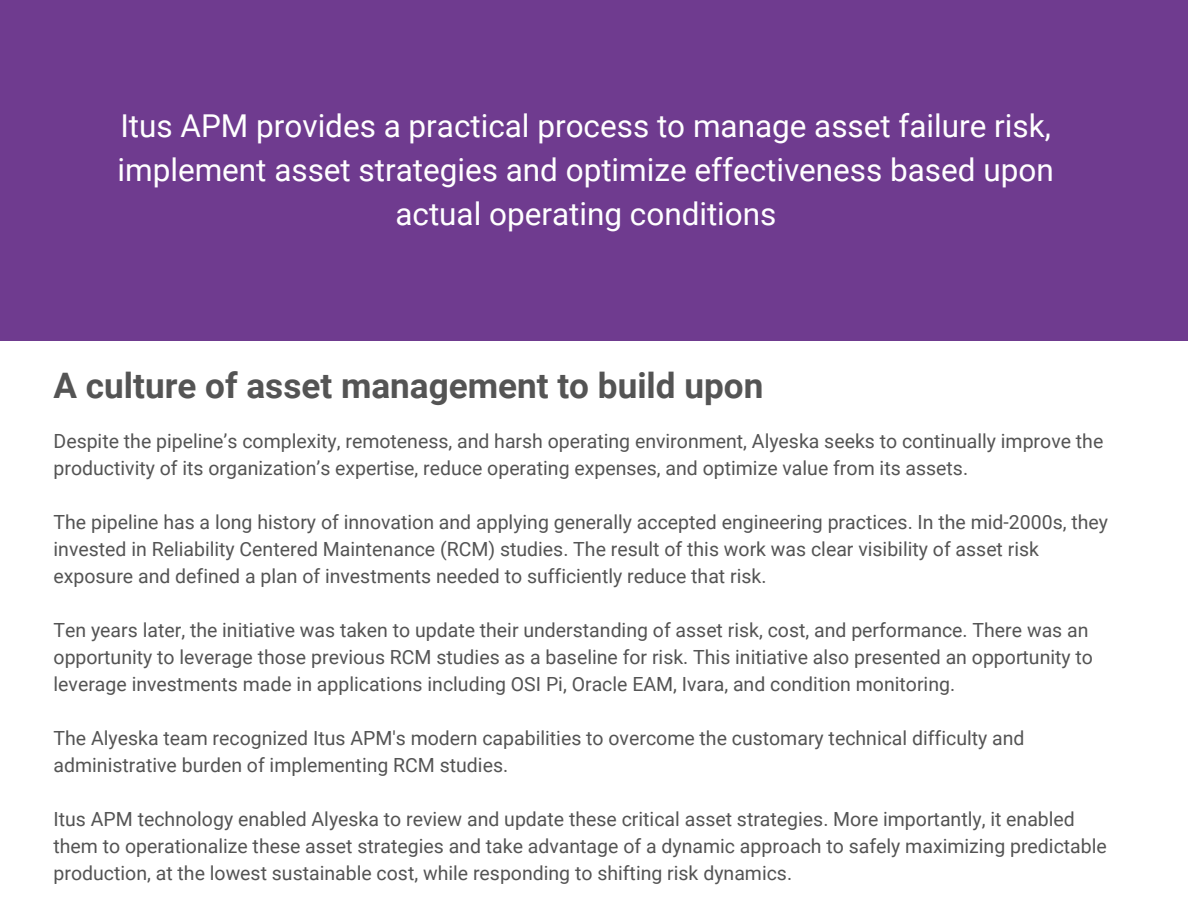
<style>
.page{position:relative;width:1188px;height:918px;background:#fff}
.page>*{position:absolute;margin:0;border:0;box-sizing:border-box;transform-origin:0 0}
.t1{font:700 35.1px "Roboto";color:#545454}
.t2{font:31.5px/43.8px "Roboto";color:#fff;text-align:center}
.t3{font:19.5px/27px "Roboto";color:#545454}
</style>
<div class="page">
<div style="left:0;top:0;width:1188px;height:341px;background:#6f3b8f"></div>
<p class="t2" style="left:118px;top:105px;width:938px">Itus APM provides a practical process to manage asset failure risk, implement asset strategies and optimize effectiveness based upon actual operating conditions</p>
<h2 class="t1" style="left:54px;top:365px;width:711px">A culture of asset management to build upon</h2>
<h1 class="t3" style="left:54px;top:428px;width:1051px">Despite the pipeline’s complexity, remoteness, and harsh operating environment, Alyeska seeks to continually improve the productivity of its organization’s expertise, reduce operating expenses, and optimize value from its assets.</h1>
<p class="t3" style="left:54px;top:509px;width:1056px">The pipeline has a long history of innovation and applying generally accepted engineering practices. In the mid-2000s, they invested in Reliability Centered Maintenance (RCM) studies. The result of this work was clear visibility of asset risk exposure and defined a plan of investments needed to sufficiently reduce that risk.</p>
<p class="t3" style="left:54px;top:617px;width:1041px">Ten years later, the initiative was taken to update their understanding of asset risk, cost, and performance. There was an opportunity to leverage those previous RCM studies as a baseline for risk. This initiative also presented an opportunity to leverage investments made in applications including OSI Pi, Oracle EAM, Ivara, and condition monitoring.</p>
<p class="t3" style="left:54px;top:725px;width:973px">The Alyeska team recognized Itus APM's modern capabilities to overcome the customary technical difficulty and administrative burden of implementing RCM studies.</p>
<p class="t3" style="left:54px;top:806px;width:1055px">Itus APM technology enabled Alyeska to review and update these critical asset strategies. More importantly, it enabled them to operationalize these asset strategies and take advantage of a dynamic approach to safely maximizing predictable production, at the lowest sustainable cost, while responding to shifting risk dynamics.</p>
</div>
